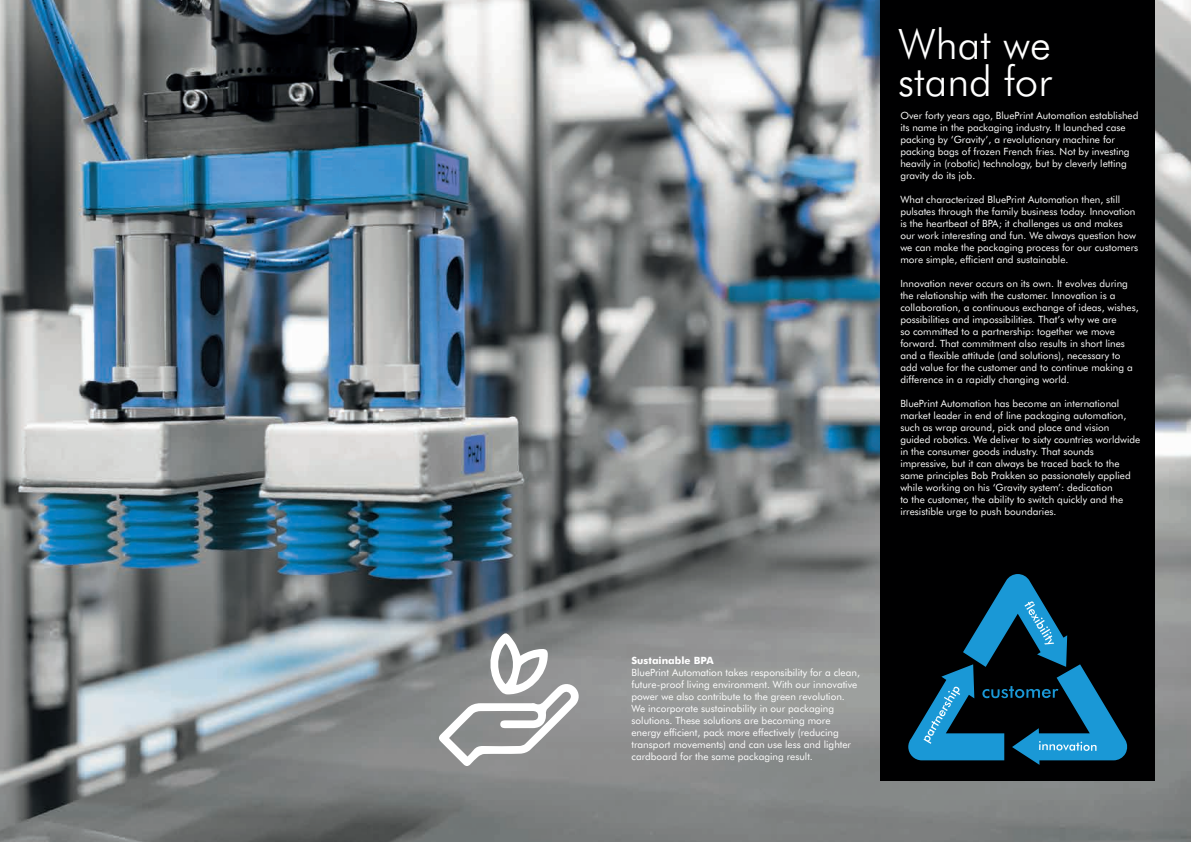
<style>
.page{position:relative;width:1191px;height:842px;background:#fff}
.page>*{position:absolute;margin:0;border:0;box-sizing:border-box;transform-origin:0 0}
.t1{font:300 42px/37.1px "Futura BT";color:#fff}
.t2{font:10px/12px "Futura BT";color:#fff}
.t3{font:700 10px "Futura BT";color:#fff}
</style>
<div class="page">
<img style="left:0;top:0;width:1191px;height:842px">
<div style="left:880px;top:0;width:275px;height:780px;background:#000001"></div>
<svg style="left:438px;top:632px;width:142px;height:135px"></svg>
<svg style="left:908px;top:574px;width:219px;height:191px"></svg>
<h1 class="t1" style="left:898px;top:25px;width:155px">What we stand for</h1>
<p class="t2" style="left:900px;top:109px;width:240px">Over forty years ago, BluePrint Automation established its name in the packaging industry. It launched case packing by ‘Gravity’, a revolutionary machine for packing bags of frozen French fries. Not by investing heavily in (robotic) technology, but by cleverly letting gravity do its job.</p>
<p class="t2" style="left:900px;top:193px;width:239px">What characterized BluePrint Automation then, still pulsates through the family business today. Innovation is the heartbeat of BPA; it challenges us and makes our work interesting and fun. We always question how we can make the packaging process for our customers more simple, efficient and sustainable.</p>
<p class="t2" style="left:900px;top:277px;width:240px">Innovation never occurs on its own. It evolves during the relationship with the customer. Innovation is a collaboration, a continuous exchange of ideas, wishes, possibilities and impossibilities. That’s why we are<br>so committed to a partnership: together we move forward. That commitment also results in short lines and a flexible attitude (and solutions), necessary to add value for the customer and to continue making a difference in a rapidly changing world.</p>
<p class="t2" style="left:900px;top:397px;width:242px">BluePrint Automation has become an international market leader in end of line packaging automation, such as wrap around, pick and place and vision guided robotics. We deliver to sixty countries worldwide in the consumer goods industry. That sounds impressive, but it can always be traced back to the same principles Bob Prakken so passionately applied while working on his ‘Gravity system’: dedication<br>to the customer, the ability to switch quickly and the irresistible urge to push boundaries.</p>
<p class="t3" style="left:631px;top:654px;width:84px">Sustainable BPA</p>
<p class="t2" style="left:631px;top:666px;width:230px">BluePrint Automation takes responsibility for a clean, future-proof living environment. With our innovative power we also contribute to the green revolution.<br>We incorporate sustainability in our packaging solutions. These solutions are becoming more energy efficient, pack more effectively (reducing transport movements) and can use less and lighter cardboard for the same packaging result.</p>
</div>
